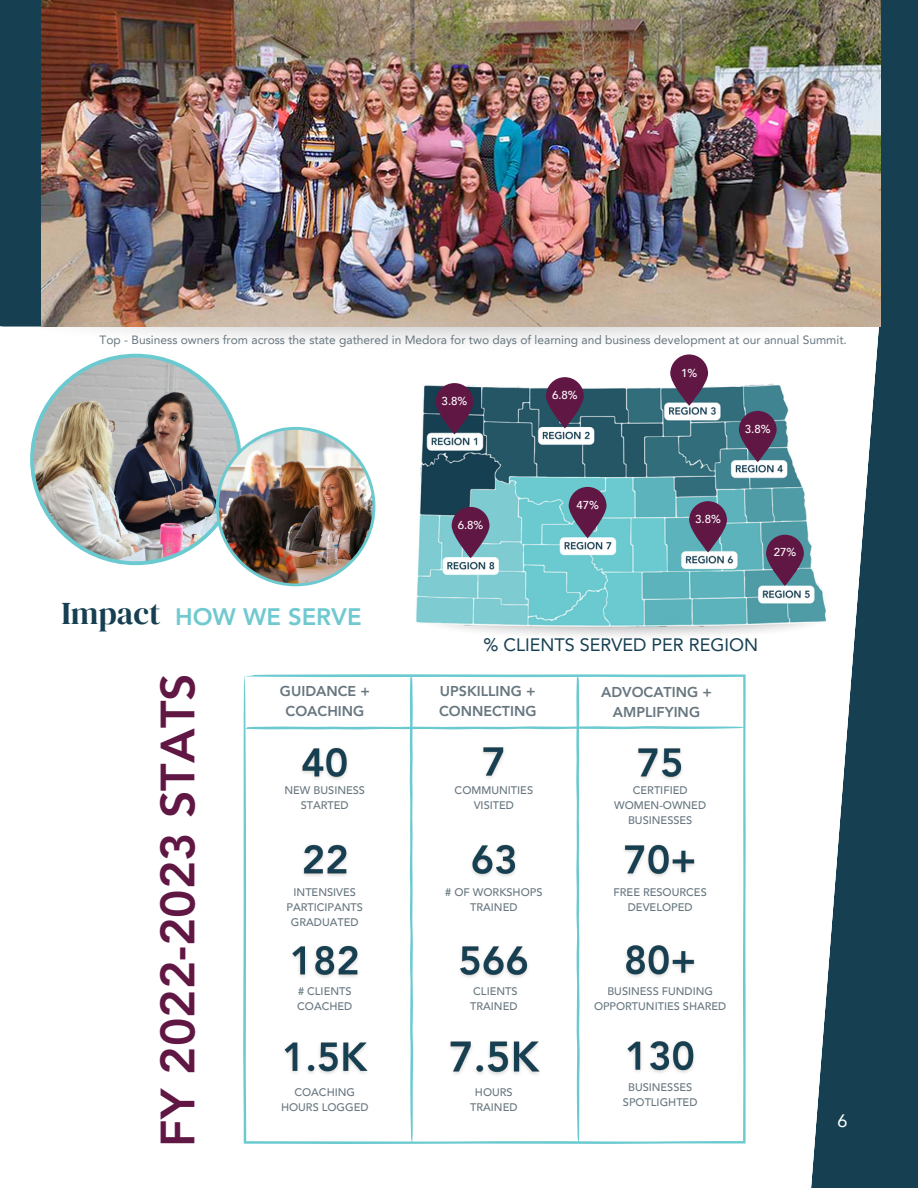
<style>
.page{position:relative;width:918px;height:1188px;background:#fff}
.page>*{position:absolute;margin:0;border:0;box-sizing:border-box;transform-origin:0 0}
.t1{font:800 48px "Avenir";color:#611744}
.t2{font:31.8px "DM Serif Display";color:#163f51}
.t3{font:800 23.85px "Avenir LT Pro";color:#6fc9cf}
.t4{font:18px "Avenir LT Pro";color:#163f51}
.t5{font:18px "Avenir LT Pro";color:#fff}
.t6{font:800 14.25px/19.8px "Avenir LT Pro";color:#67767f;text-align:center}
.t7{font:12px "Avenir LT Pro";color:#67767f}
.t8{font:500 11.55px "Avenir";color:#fff}
.t9{font:500 10.95px/15px "Avenir";color:#67767f;text-align:center}
</style>
<div class="page">
<svg style="left:810px;top:327px;width:108px;height:861px;fill:#163f51"></svg>
<img style="left:30px;top:354px;width:207px;height:211px">
<svg style="left:243px;top:674px;width:503px;height:470px"></svg>
<img style="left:415px;top:372px;width:416px;height:269px">
<div style="left:0;top:0;width:918px;height:327px;background:#163f51"></div>
<img style="left:42px;top:0;width:838px;height:326px">
<svg style="left:436px;top:383px;width:37px;height:51px;background:#542148"></svg>
<svg style="left:546px;top:377px;width:38px;height:51px;background:#57264d"></svg>
<svg style="left:670px;top:354px;width:38px;height:52px;background:#65355a"></svg>
<svg style="left:739px;top:411px;width:38px;height:51px;background:#5e3056"></svg>
<svg style="left:452px;top:507px;width:37px;height:51px;background:#683c61"></svg>
<svg style="left:569px;top:487px;width:38px;height:51px;background:#643d62"></svg>
<svg style="left:689px;top:501px;width:38px;height:51px;background:#61375d"></svg>
<svg style="left:766px;top:535px;width:38px;height:51px;background:#5e3359"></svg>
<img style="left:216px;top:427px;width:159px;height:159px">
<img style="left:296px;top:737px;width:59px;height:54px">
<img style="left:454px;top:936px;width:81px;height:53px">
<img style="left:278px;top:1031px;width:97px;height:54px">
<img style="left:285px;top:936px;width:80px;height:53px">
<img style="left:465px;top:834px;width:57px;height:53px">
<img style="left:297px;top:834px;width:56px;height:53px">
<img style="left:622px;top:1031px;width:79px;height:54px">
<img style="left:443px;top:1030px;width:105px;height:57px">
<img style="left:476px;top:737px;width:34px;height:53px">
<img style="left:619px;top:936px;width:82px;height:53px">
<img style="left:631px;top:737px;width:58px;height:54px">
<img style="left:619px;top:834px;width:83px;height:53px">
<p class="t7" style="left:100px;top:335px;width:749px">Top - Business owners from across the state gathered in Medora for two days of learning and business development at our annual Summit.</p>
<p class="t2" style="left:61px;top:591px;width:101px">Impact</p>
<p class="t3" style="left:175px;top:607px;width:188px">HOW WE SERVE</p>
<p class="t8" style="left:442px;top:394px;width:27px">3.8%</p>
<p class="t8" style="left:458px;top:517px;width:27px">6.8%</p>
<p class="t8" style="left:552px;top:387px;width:27px">6.8%</p>
<p class="t8" style="left:576px;top:497px;width:24px">47%</p>
<p class="t8" style="left:681px;top:365px;width:18px">1%</p>
<p class="t8" style="left:745px;top:421px;width:27px">3.8%</p>
<p class="t8" style="left:695px;top:512px;width:27px">3.8%</p>
<p class="t8" style="left:774px;top:544px;width:24px">27%</p>
<p class="t4" style="left:483px;top:637px;width:276px">% CLIENTS SERVED PER REGION</p>
<p class="t1" style="left:147px;top:1147px;width:475px;rotate:-90deg">FY 2022-2023 STATS</p>
<p class="t6" style="left:280px;top:683px;width:92px">GUIDANCE +<br>COACHING</p>
<p class="t6" style="left:439px;top:683px;width:99px;text-align:left">UPSKILLING +<br>CONNECTING</p>
<p class="t6" style="left:601px;top:684px;width:112px">ADVOCATING +</p>
<p class="t6" style="left:613px;top:703px;width:89px">AMPLIFYING</p>
<p class="t9" style="left:284px;top:783px;width:82px">NEW BUSINESS</p>
<p class="t9" style="left:301px;top:798px;width:50px">STARTED</p>
<h5 class="t9" style="left:455px;top:783px;width:80px">COMMUNITIES</h5>
<h6 class="t9" style="left:474px;top:798px;width:42px">VISITED</h6>
<p class="t9" style="left:614px;top:783px;width:93px">CERTIFIED<br>WOMEN-OWNED<br>BUSINESSES</p>
<p class="t9" style="left:287px;top:885px;width:78px">INTENSIVES<br>PARTICIPANTS</p>
<p class="t9" style="left:291px;top:915px;width:69px">GRADUATED</p>
<p class="t9" style="left:445px;top:885px;width:99px"># OF WORKSHOPS</p>
<p class="t9" style="left:470px;top:900px;width:49px">TRAINED</p>
<p class="t9" style="left:614px;top:885px;width:95px">FREE RESOURCES<br>DEVELOPED</p>
<p class="t9" style="left:298px;top:984px;width:55px"># CLIENTS</p>
<p class="t9" style="left:297px;top:999px;width:57px">COACHED</p>
<p class="t9" style="left:473px;top:984px;width:46px">CLIENTS</p>
<p class="t9" style="left:470px;top:999px;width:49px">TRAINED</p>
<p class="t9" style="left:594px;top:985px;width:134px">BUSINESS FUNDING<br>OPPORTUNITIES SHARED</p>
<p class="t9" style="left:294px;top:1085px;width:62px">COACHING</p>
<p class="t9" style="left:281px;top:1100px;width:89px">HOURS LOGGED</p>
<p class="t9" style="left:475px;top:1085px;width:39px">HOURS</p>
<h4 class="t9" style="left:470px;top:1100px;width:49px">TRAINED</h4>
<p class="t9" style="left:623px;top:1080px;width:76px">BUSINESSES<br>SPOTLIGHTED</p>
<p class="t5" style="left:838px;top:1113px;width:12px">6</p>
</div>
